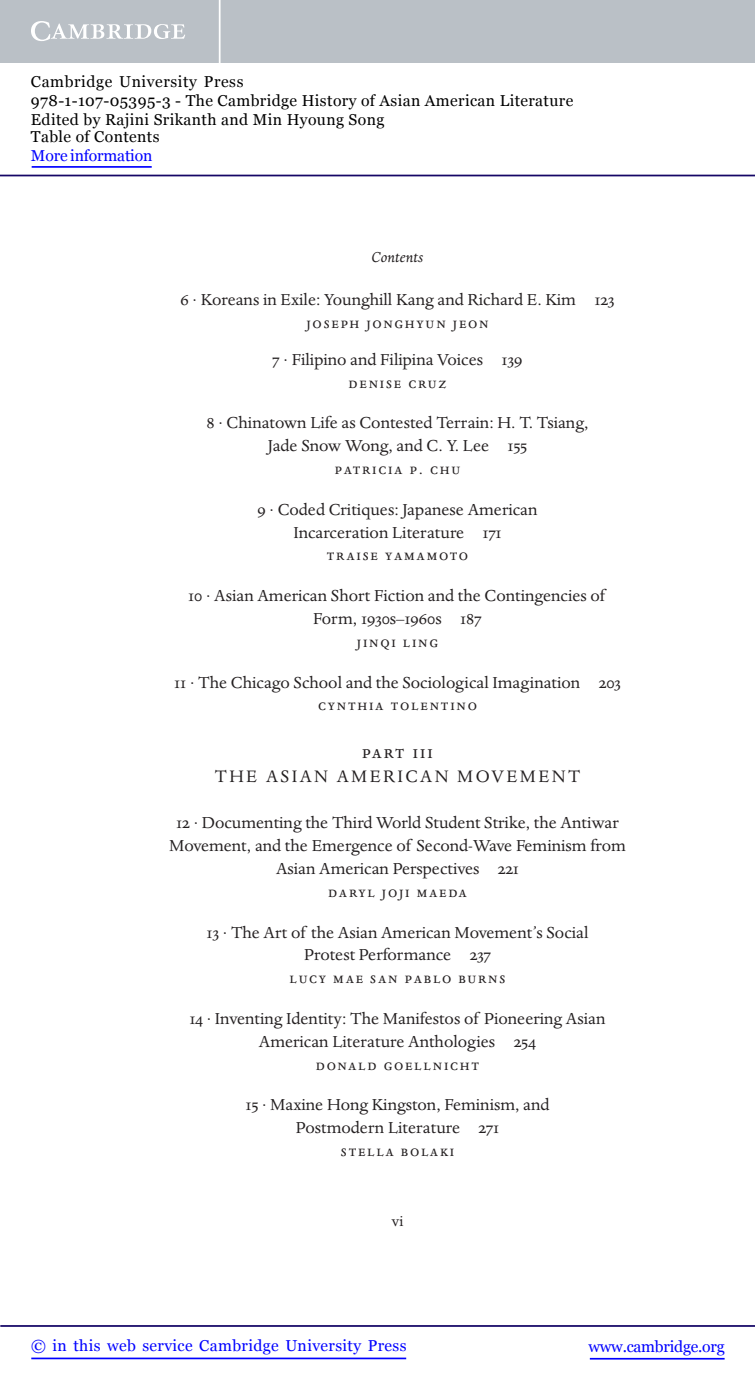
<style>
.page{position:relative;width:755px;height:1385px;background:#fff}
.page>*{position:absolute;margin:0;border:0;box-sizing:border-box;transform-origin:0 0}
.t1{font:21px "Dante MT Std";letter-spacing:.1em;color:#231f20}
.t2{font:19.25px "Dante MT Std";color:#231f20}
.t3{font:18.38px/22.8px "Dante MT Std";color:#231f20;text-align:center}
.t4{font:17.5px "Dante MT Std";letter-spacing:.1em;color:#231f20}
.t5{font:italic 16.62px "Dante MT Std";color:#231f20}
.t6{font:16.62px "Dante MT Std";color:#231f20}
.t7{font:15.75px/18.9px "Georgia";letter-spacing:.025em;color:#000}
.t8{font:15.75px "Georgia";letter-spacing:.025em;color:#00f}
.t9{font:15.75px "Georgia";letter-spacing:-.015em;color:#00f}
.t10{font:15.75px "Georgia";letter-spacing:-.01em;color:#00f}
</style>
<div class="page">
<hr style="left:589px;top:1358px;width:135px;height:1px;background:#00f">
<hr style="left:0;top:1325px;width:754px;height:2px;background:#150666">
<hr style="left:31px;top:1357px;width:375px;height:2px;background:#00f">
<div style="left:0;top:0;width:754px;height:63px;background:#bac0c6"></div>
<svg style="left:31px;top:21px;width:154px;height:20px"></svg>
<hr style="left:219px;top:0;width:1px;height:63px;background:#fff">
<hr style="left:0;top:175px;width:754px;height:1px;background:#150666">
<hr style="left:32px;top:166px;width:120px;height:2px;background:#00f">
<p class="t7" style="left:31px;top:73px;width:543px">Cambridge University Press<br>978-1-107-05395-3 - The Cambridge History of Asian American Literature<br>Edited by Rajini Srikanth and Min Hyoung Song</p>
<p class="t7" style="left:31px;top:128px;width:130px">Table of Contents</p>
<p class="t10" style="left:31px;top:146px;width:123px">More information</p>
<p class="t5" style="left:371px;top:251px;width:53px">Contents</p>
<p class="t3" style="left:180px;top:290px;width:435px">6 · Koreans in Exile: Younghill Kang and Richard E. Kim 123</p>
<p class="t4" style="left:306px;top:316px;width:183px">Joseph Jonghyun Jeon</p>
<p class="t3" style="left:272px;top:349px;width:251px">7 · Filipino and Filipina Voices 139</p>
<p class="t4" style="left:348px;top:376px;width:99px">Denise Cruz</p>
<p class="t3" style="left:206px;top:413px;width:383px">8 · Chinatown Life as Contested Terrain: H. T. Tsiang,<br>Jade Snow Wong, and C. Y. Lee 155</p>
<p class="t4" style="left:334px;top:462px;width:127px">Patricia P. Chu</p>
<p class="t3" style="left:257px;top:500px;width:281px">9 · Coded Critiques: Japanese American<br>Incarceration Literature 171</p>
<p class="t4" style="left:326px;top:549px;width:143px">Traise Yamamoto</p>
<p class="t3" style="left:188px;top:586px;width:420px">10 · Asian American Short Fiction and the Contingencies of<br>Form, 1930s–1960s 187</p>
<p class="t4" style="left:356px;top:635px;width:83px">Jinqi Ling</p>
<p class="t3" style="left:174px;top:672px;width:448px">11 · The Chicago School and the Sociological Imagination 203</p>
<p class="t4" style="left:318px;top:699px;width:160px">Cynthia Tolentino</p>
<p class="t1" style="left:362px;top:744px;width:72px">part III</p>
<p class="t2" style="left:214px;top:769px;width:367px">THE A SIA N A MER ICA N MOVEMENT</p>
<p class="t3" style="left:169px;top:813px;width:458px">12 · Documenting the Third World Student Strike, the Antiwar<br>Movement, and the Emergence of Second-Wave Feminism from<br>Asian American Perspectives 221</p>
<p class="t4" style="left:328px;top:885px;width:140px">Daryl Joji Maeda</p>
<p class="t3" style="left:206px;top:922px;width:383px">13 · The Art of the Asian American Movement’s Social<br>Protest Performance 237</p>
<p class="t4" style="left:289px;top:971px;width:217px">Lucy Mae San Pablo Burns</p>
<p class="t3" style="left:189px;top:1009px;width:417px">14 · Inventing Identity: The Manifestos of Pioneering Asian<br>American Literature Anthologies 254</p>
<p class="t4" style="left:315px;top:1058px;width:165px">Donald Goellnicht</p>
<p class="t3" style="left:245px;top:1095px;width:305px">15 · Maxine Hong Kingston, Feminism, and<br>Postmodern Literature 271</p>
<p class="t4" style="left:340px;top:1144px;width:115px">Stella Bolaki</p>
<p class="t6" style="left:391px;top:1215px;width:13px">vi</p>
<p class="t8" style="left:31px;top:1336px;width:376px">© in this web service Cambridge University Press</p>
<p class="t9" style="left:588px;top:1336px;width:137px">www.cambridge.org</p>
</div>
